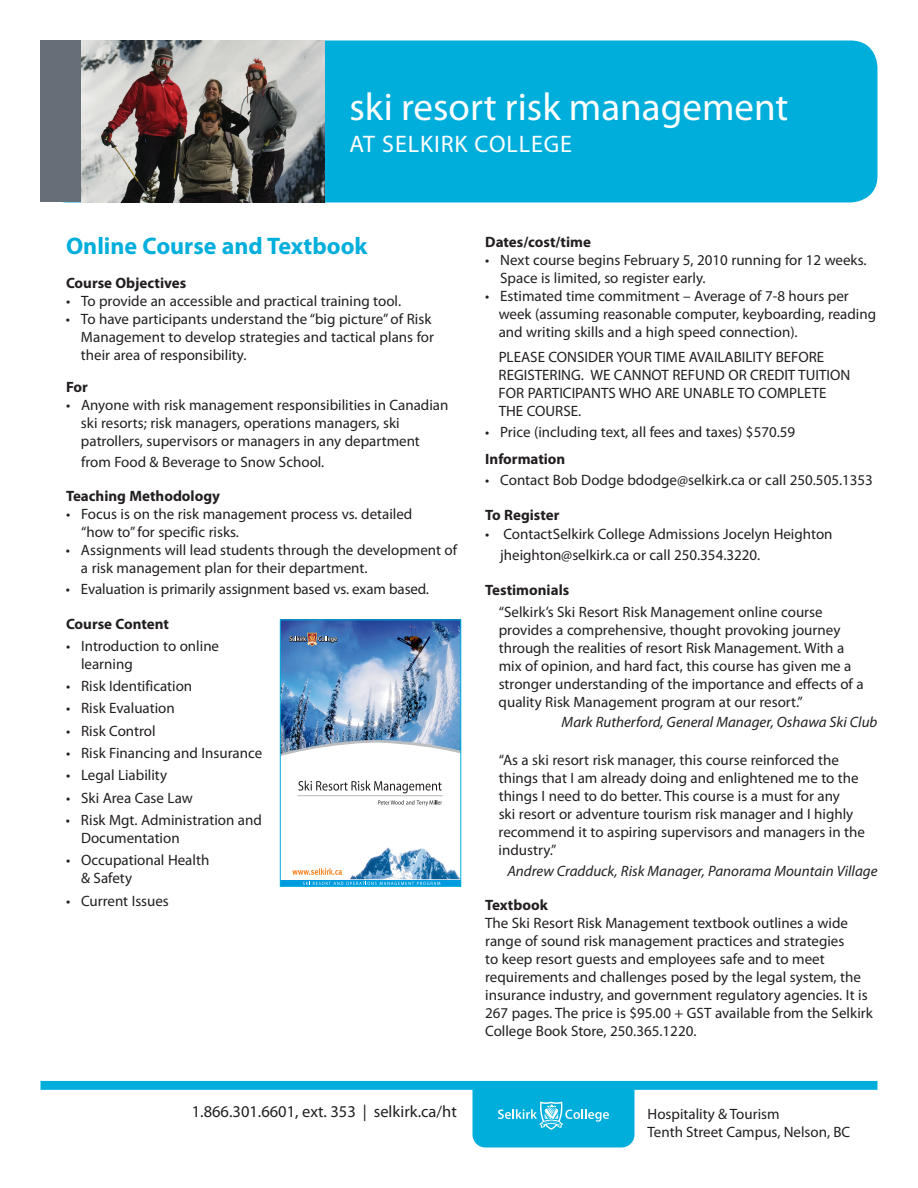
<style>
.page{position:relative;width:918px;height:1188px;background:#fff}
.page>*{position:absolute;margin:0;border:0;box-sizing:border-box;transform-origin:0 0}
.t1{font:39px "Myriad Pro";color:#fff}
.t2{font:700 24px "Myriad Pro";color:#00aedc}
.t3{font:24px "Myriad Pro";letter-spacing:.04em;color:#fff}
.t4{font:16.5px "Myriad Pro";color:#231f20}
.t5{font:15px/18px "Myriad Pro";color:#231f20}
.t6{font:700 15px "Myriad Pro";color:#231f20}
.t7{font:italic 15px "Myriad Pro";color:#231f20}
</style>
<div class="page">
<div style="left:40px;top:40px;width:838px;height:162px;background:#00aedc;border-radius:27px"></div>
<div style="left:40px;top:40px;width:41px;height:162px;background:#666f77"></div>
<img style="left:81px;top:40px;width:244px;height:163px">
<svg style="left:472px;top:1090px;width:162px;height:58px;background:#15b4de"></svg>
<div style="left:40px;top:1081px;width:838px;height:9px;background:#00aedc"></div>
<img style="left:282px;top:622px;width:177px;height:101px">
<svg style="left:289px;top:632px;width:48px;height:18px"></svg>
<img style="left:350px;top:847px;width:109px;height:32px">
<svg style="left:282px;top:880px;width:177px;height:5px"></svg>
<svg style="left:292px;top:868px;width:50px;height:7px"></svg>
<svg style="left:282px;top:723px;width:177px;height:83px"></svg>
<svg style="left:303px;top:882px;width:137px;height:3px"></svg>
<div style="left:280px;top:620px;width:181px;height:267px;border:1px solid #00aedc"></div>
<h1 class="t1" style="left:350px;top:83px;width:441px">ski resort risk management</h1>
<h2 class="t3" style="left:350px;top:129px;width:224px">AT SELKIRK COLLEGE</h2>
<h2 class="t2" style="left:66px;top:230px;width:303px">Online Course and Textbook</h2>
<p class="t6" style="left:66px;top:273px;width:122px">Course Objectives</p>
<p class="t5" style="left:66px;top:292px;width:337px">• To provide an accessible and practical training tool.</p>
<p class="t5" style="left:81px;top:310px;width:355px;text-indent:-15px">• To have participants understand the “big picture” of Risk<br>Management to develop strategies and tactical plans for their area of responsibility.</p>
<p class="t6" style="left:66px;top:377px;width:23px">For</p>
<p class="t5" style="left:81px;top:395px;width:369px;text-indent:-15px">• Anyone with risk management responsibilities in Canadian ski resorts; risk managers, operations managers, ski patrollers, supervisors or managers in any department</p>
<p class="t5" style="left:81px;top:452px;width:245px">from Food &amp; Beverage to Snow School.</p>
<p class="t6" style="left:66px;top:486px;width:156px">Teaching Methodology</p>
<p class="t5" style="left:81px;top:505px;width:333px;text-indent:-15px">• Focus is on the risk management process vs. detailed “how to”for specific risks.</p>
<p class="t5" style="left:81px;top:541px;width:378px;text-indent:-15px">• Assignments will lead students through the development of a risk management plan for their department.</p>
<p class="t5" style="left:66px;top:580px;width:365px">• Evaluation is primarily assignment based vs. exam based.</p>
<p class="t6" style="left:66px;top:614px;width:105px">Course Content</p>
<p class="t5" style="left:81px;top:637px;width:140px;text-indent:-15px">• Introduction to online learning</p>
<p class="t5" style="left:66px;top:677px;width:128px">• Risk Identification</p>
<p class="t5" style="left:66px;top:699px;width:110px">• Risk Evaluation</p>
<p class="t5" style="left:66px;top:722px;width:91px">• Risk Control</p>
<p class="t5" style="left:66px;top:744px;width:198px">• Risk Financing and Insurance</p>
<p class="t5" style="left:66px;top:766px;width:103px">• Legal Liability</p>
<p class="t5" style="left:66px;top:788px;width:128px">• Ski Area Case Law</p>
<p class="t5" style="left:81px;top:811px;width:182px;text-indent:-15px">• Risk Mgt. Administration and<br>Documentation</p>
<p class="t5" style="left:81px;top:851px;width:130px;text-indent:-15px">• Occupational Health &amp; Safety</p>
<p class="t5" style="left:66px;top:891px;width:104px">• Current Issues</p>
<p class="t6" style="left:485px;top:232px;width:107px">Dates/cost/time</p>
<p class="t5" style="left:500px;top:250px;width:368px;text-indent:-15px">• Next course begins February 5, 2010 running for 12 weeks.<br>Space is limited, so register early.</p>
<p class="t5" style="left:499px;top:286px;width:379px;text-indent:-13px">• Estimated time commitment – Average of 7-8 hours per week (assuming reasonable computer, keyboarding, reading and writing skills and a high speed connection).</p>
<p class="t5" style="left:499px;top:347px;width:353px">PLEASE CONSIDER YOUR TIME AVAILABILITY BEFORE REGISTERING. WE CANNOT REFUND OR CREDIT TUITION FOR PARTICIPANTS WHO ARE UNABLE TO COMPLETE THE COURSE.</p>
<p class="t5" style="left:485px;top:422px;width:312px">• Price (including text, all fees and taxes) $570.59</p>
<p class="t6" style="left:485px;top:449px;width:82px">Information</p>
<p class="t5" style="left:485px;top:471px;width:389px">• Contact Bob Dodge bdodge@selkirk.ca or call 250.505.1353</p>
<p class="t6" style="left:485px;top:505px;width:76px">To Register</p>
<p class="t5" style="left:500px;top:523px;width:334px;line-height:21px;text-indent:-15px">• ContactSelkirk College Admissions Jocelyn Heighton jheighton@selkirk.ca or call 250.354.3220.</p>
<p class="t6" style="left:485px;top:580px;width:86px">Testimonials</p>
<p class="t5" style="left:499px;top:603px;width:367px">“Selkirk’s Ski Resort Risk Management online course provides a comprehensive, thought provoking journey through the realities of resort Risk Management. With a mix of opinion, and hard fact, this course has given me a stronger understanding of the importance and effects of a quality Risk Management program at our resort.”</p>
<p class="t7" style="left:562px;top:712px;width:317px">Mark Rutherford, General Manager, Oshawa Ski Club</p>
<p class="t5" style="left:499px;top:751px;width:368px">“As a ski resort risk manager, this course reinforced the things that I am already doing and enlightened me to the things I need to do better. This course is a must for any<br>ski resort or adventure tourism risk manager and I highly recommend it to aspiring supervisors and managers in the industry.”</p>
<p class="t7" style="left:507px;top:862px;width:372px">Andrew Cradduck, Risk Manager, Panorama Mountain Village</p>
<p class="t6" style="left:485px;top:895px;width:64px">Textbook</p>
<p class="t5" style="left:485px;top:914px;width:389px">The Ski Resort Risk Management textbook outlines a wide range of sound risk management practices and strategies<br>to keep resort guests and employees safe and to meet requirements and challenges posed by the legal system, the insurance industry, and government regulatory agencies. It is 267 pages. The price is $95.00 + GST available from the Selkirk College Book Store, 250.365.1220.</p>
<p class="t4" style="left:192px;top:1101px;width:266px">1.866.301.6601, ext. 353 | selkirk.ca/ht</p>
<p class="t5" style="left:648px;top:1104px;width:204px">Hospitality &amp; Tourism<br>Tenth Street Campus, Nelson, BC</p>
</div>
